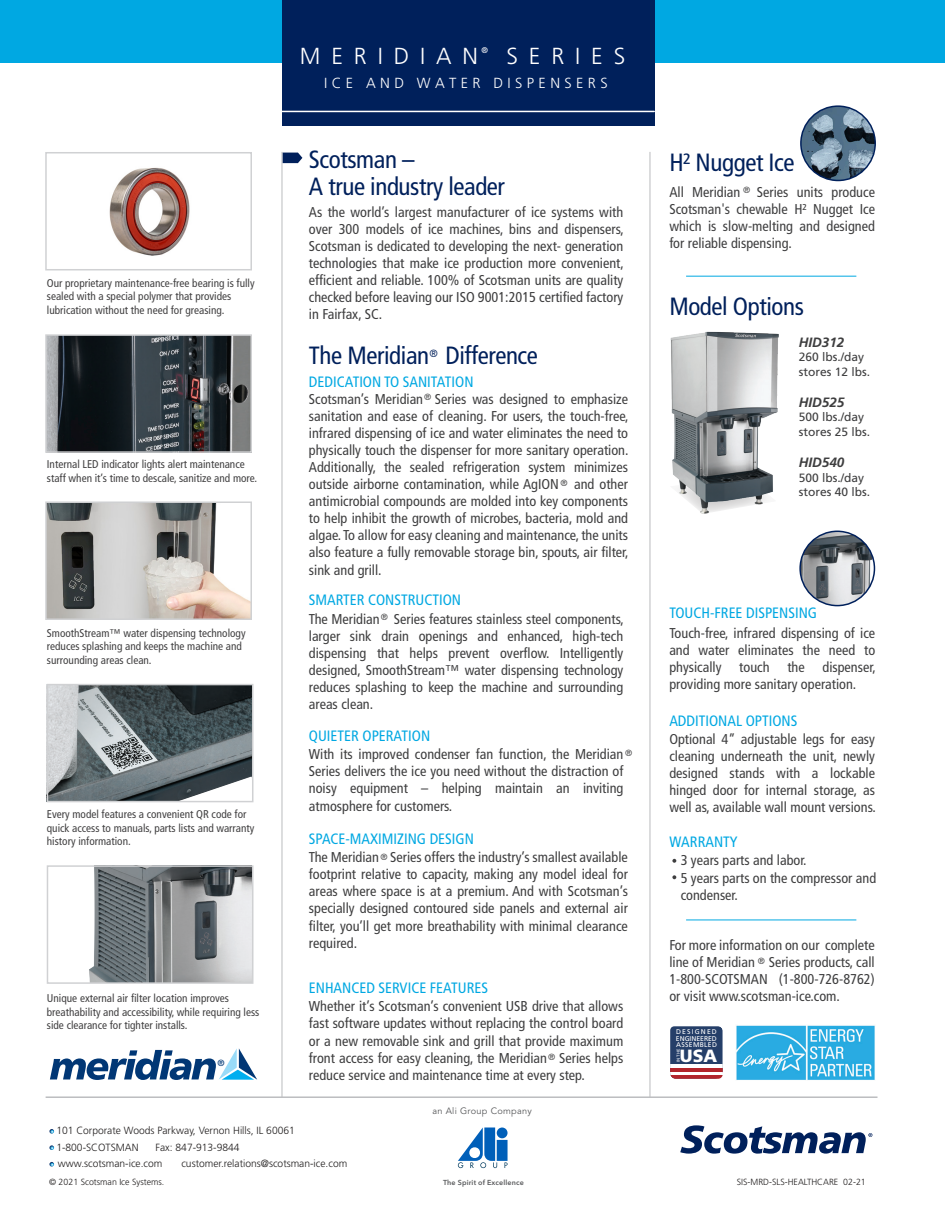
<style>
.page{position:relative;width:945px;height:1215px;background:#fff}
.page>*{position:absolute;margin:0;border:0;box-sizing:border-box;transform-origin:0 0}
.t1{font:condensed 24.9px/27px "Frutiger LT Std";letter-spacing:-.015em;color:#00205b}
.t2{font:300 23.25px "Frutiger LT Std";letter-spacing:.47em;color:#fff}
.t3{font:900 17.7px "Frutiger";color:#fff}
.t4{font:condensed 15px "Frutiger LT Std";color:#00a8e2}
.t5{font:300 14.55px "Frutiger LT Std";letter-spacing:.3em;color:#fff}
.t6{font:condensed 14.25px/17.1px "Frutiger LT Std";color:#3e3e3f;text-align:justify}
.t7{font:italic 700 13.5px "Frutiger LT Std";color:#3e3e3f}
.t8{font:12px/14.4px "Frutiger LT Std";color:#3e3e3f}
.t9{font:condensed 11.25px/13.5px "Frutiger LT Std";color:#414041}
.t10{font:300 10.5px "Frutiger LT Std";color:#211e1e}
.t11{font:condensed 10.5px "Frutiger LT Std";color:#00205b}
.t12{font:9.15px "Avenir LT Std";letter-spacing:.03em;color:#58595b}
.t13{font:300 9px "Frutiger LT Std";color:#211e1e}
.t14{font:condensed 9px "Frutiger LT Std";color:#3e3e3f}
.t15{font:9px "Frutiger";color:#013775}
.t16{font:8.25px "Frutiger";color:#fff}
.t17{font:600 7.2px "Avenir Next LT Pro";letter-spacing:.02em;color:#58595b}
.t18{font:6.9px/6.4px "Frutiger";letter-spacing:.04em;color:#fff;text-align:justify}
.t19{font:4.35px "Frutiger";color:#fff}
</style>
<div class="page">
<div style="left:0;top:0;width:945px;height:63px;background:#00a8e2"></div>
<div style="left:282px;top:0;width:372px;height:126px;background:#00205b"></div>
<hr style="left:282px;top:111px;width:372px;height:1px;background:#fff">
<hr style="left:281px;top:152px;width:2px;height:945px;background:#d1d2d4">
<hr style="left:649px;top:152px;width:2px;height:945px;background:#d1d2d4">
<svg style="left:283px;top:153px;width:19px;height:10px"></svg>
<hr style="left:46px;top:1096px;width:832px;height:2px;background:#bcbdc0">
<hr style="left:686px;top:920px;width:170px;height:1px;background:#00a8e2">
<hr style="left:686px;top:276px;width:170px;height:1px;background:#00a8e2">
<img style="left:801px;top:106px;width:74px;height:74px;border-radius:37px">
<div style="left:800px;top:105px;width:76px;height:76px;border:2px solid #00205b;border-radius:50%"></div>
<img style="left:800px;top:531px;width:74px;height:75px;border-radius:37px">
<div style="left:799px;top:531px;width:76px;height:75px;border:2px solid #00205b;border-radius:50%"></div>
<svg style="left:672px;top:859px;width:4px;height:4px"></svg>
<svg style="left:672px;top:875px;width:4px;height:4px"></svg>
<img style="left:670px;top:331px;width:109px;height:183px">
<svg style="left:50px;top:1048px;width:207px;height:32px"></svg>
<img style="left:109px;top:167px;width:81px;height:89px">
<svg style="left:49px;top:1129px;width:5px;height:5px"></svg>
<svg style="left:49px;top:1145px;width:5px;height:5px"></svg>
<svg style="left:49px;top:1162px;width:5px;height:5px"></svg>
<svg style="left:680px;top:1125px;width:192px;height:29px"></svg>
<div style="left:497px;top:1128px;width:11px;height:10px;background:#005fb9;border-radius:50%"></div>
<div style="left:497px;top:1140px;width:11px;height:21px;background:#005fb9"></div>
<svg style="left:458px;top:1128px;width:39px;height:40px"></svg>
<svg style="left:505px;top:1162px;width:3px;height:6px"></svg>
<img style="left:48px;top:337px;width:201px;height:113px">
<img style="left:48px;top:504px;width:201px;height:113px">
<img style="left:50px;top:687px;width:200px;height:112px">
<svg style="left:172px;top:777px;width:78px;height:22px"></svg>
<img style="left:89px;top:868px;width:161px;height:113px">
<div style="left:45px;top:152px;width:207px;height:118px;border:2px solid #d0d1d3"></div>
<div style="left:45px;top:334px;width:207px;height:119px;border:2px solid #d0d1d3"></div>
<div style="left:45px;top:501px;width:207px;height:119px;border:2px solid #d0d1d3"></div>
<div style="left:47px;top:684px;width:206px;height:118px;border:2px solid #d0d1d3"></div>
<div style="left:47px;top:865px;width:206px;height:119px;border:2px solid #d0d1d3"></div>
<div style="left:670px;top:1026px;width:53px;height:38px;background:#253f69"></div>
<hr style="left:670px;top:1068px;width:53px;height:4px;background:#b2252c">
<svg style="left:670px;top:1075px;width:53px;height:4px"></svg>
<img style="left:736px;top:1025px;width:139px;height:55px">
<p class="t16" style="left:481px;top:46px;width:8px">®</p>
<h2 class="t2" style="left:300px;top:43px;width:327px">MERIDIAN SERIES</h2>
<p class="t5" style="left:324px;top:74px;width:285px">ICE AND WATER DISPENSERS</p>
<p class="t9" style="left:47px;top:276px;width:209px">Our proprietary maintenance-free bearing is fully sealed with a special polymer that provides lubrication without the need for greasing.</p>
<p class="t9" style="left:47px;top:458px;width:212px">Internal LED indicator lights alert maintenance staff when it’s time to descale, sanitize and more.</p>
<p class="t9" style="left:47px;top:626px;width:200px">SmoothStream™ water dispensing technology reduces splashing and keeps the machine and surrounding areas clean.</p>
<p class="t9" style="left:47px;top:808px;width:209px">Every model features a convenient QR code for quick access to manuals, parts lists and warranty history information.</p>
<p class="t9" style="left:47px;top:992px;width:214px">Unique external air filter location improves breathability and accessibility, while requiring less side clearance for tighter installs.</p>
<p class="t15" style="left:218px;top:1057px;width:9px">®</p>
<p class="t10" style="left:56px;top:1124px;width:240px">101 Corporate Woods Parkway, Vernon Hills, IL 60061</p>
<p class="t10" style="left:56px;top:1142px;width:84px">1-800-SCOTSMAN</p>
<p class="t10" style="left:156px;top:1142px;width:86px">Fax: 847-913-9844</p>
<h1 class="t1" style="left:309px;top:146px;width:198px">Scotsman –<br>A true industry leader</h1>
<p class="t6" style="left:309px;top:203px;width:317px">As the world’s largest manufacturer of ice systems with over 300 models of ice machines, bins and dispensers, Scotsman is dedicated to developing the next- generation technologies that make ice production more convenient, efficient and reliable. 100% of Scotsman units are quality checked before leaving our ISO 9001:2015 certified factory in Fairfax, SC.</p>
<h1 class="t1" style="left:309px;top:342px;width:231px">The Meridian Difference</h1>
<p class="t6" style="left:309px;top:390px;width:321px">Scotsman’s Meridian Series was designed to emphasize sanitation and ease of cleaning. For users, the touch-free, infrared dispensing of ice and water eliminates the need to physically touch the dispenser for more sanitary operation.<br>Additionally, the sealed refrigeration system minimizes outside airborne contamination, while AgION and other antimicrobial compounds are molded into key components to help inhibit the growth of microbes, bacteria, mold and algae. To allow for easy cleaning and maintenance, the units also feature a fully removable storage bin, spouts, air filter, sink and grill.</p>
<p class="t11" style="left:430px;top:347px;width:10px">®</p>
<p class="t4" style="left:309px;top:373px;width:166px">DEDICATION TO SANITATION</p>
<p class="t14" style="left:424px;top:392px;width:9px">®</p>
<p class="t14" style="left:560px;top:477px;width:9px">®</p>
<p class="t4" style="left:309px;top:591px;width:154px">SMARTER CONSTRUCTION</p>
<p class="t6" style="left:309px;top:610px;width:316px">The Meridian Series features stainless steel components, larger sink drain openings and enhanced, high-tech dispensing that helps prevent overflow. Intelligently designed, SmoothStream™ water dispensing technology reduces splashing to keep the machine and surrounding areas clean.</p>
<p class="t14" style="left:381px;top:612px;width:9px">®</p>
<p class="t4" style="left:309px;top:727px;width:123px">QUIETER OPERATION</p>
<p class="t6" style="left:309px;top:746px;width:316px">With its improved condenser fan function, the Meridian Series delivers the ice you need without the distraction of noisy equipment – helping maintain an inviting atmosphere for customers.</p>
<p class="t14" style="left:625px;top:747px;width:9px">®</p>
<p class="t4" style="left:309px;top:830px;width:166px">SPACE-MAXIMIZING DESIGN</p>
<p class="t6" style="left:309px;top:849px;width:321px">The Meridian Series offers the industry’s smallest available footprint relative to capacity, making any model ideal for areas where space is at a premium. And with Scotsman’s specially designed contoured side panels and external air filter, you’ll get more breathability with minimal clearance required.</p>
<p class="t14" style="left:381px;top:851px;width:9px">®</p>
<p class="t4" style="left:309px;top:979px;width:181px">ENHANCED SERVICE FEATURES</p>
<p class="t6" style="left:309px;top:998px;width:316px">Whether it’s Scotsman’s convenient USB drive that allows fast software updates without replacing the control board or a new removable sink and grill that provide maximum front access for easy cleaning, the Meridian Series helps reduce service and maintenance time at every step.</p>
<p class="t14" style="left:548px;top:1051px;width:9px">®</p>
<p class="t12" style="left:432px;top:1105px;width:101px">an Ali Group Company</p>
<p class="t10" style="left:58px;top:1157px;width:106px">www.scotsman-ice.com</p>
<p class="t10" style="left:181px;top:1157px;width:167px">customer.relations@scotsman-ice.com</p>
<h1 class="t1" style="left:669px;top:149px;width:127px">H² Nugget Ice</h1>
<p class="t6" style="left:669px;top:184px;width:207px">All Meridian Series units produce Scotsman's chewable H² Nugget Ice which is slow-melting and designed for reliable dispensing.</p>
<p class="t14" style="left:743px;top:185px;width:9px">®</p>
<h1 class="t1" style="left:669px;top:293px;width:136px">Model Options</h1>
<p class="t7" style="left:799px;top:334px;width:47px">HID312</p>
<p class="t8" style="left:799px;top:350px;width:73px">260 lbs./day stores 12 lbs.</p>
<p class="t7" style="left:799px;top:394px;width:47px">HID525</p>
<p class="t8" style="left:799px;top:410px;width:73px">500 lbs./day stores 25 lbs.</p>
<p class="t7" style="left:799px;top:455px;width:47px">HID540</p>
<p class="t8" style="left:799px;top:470px;width:73px">500 lbs./day stores 40 lbs.</p>
<p class="t4" style="left:669px;top:604px;width:149px">TOUCH-FREE DISPENSING</p>
<p class="t6" style="left:669px;top:625px;width:208px">Touch-free, infrared dispensing of ice and water eliminates the need to physically touch the dispenser, providing more sanitary operation.</p>
<p class="t4" style="left:669px;top:712px;width:130px">ADDITIONAL OPTIONS</p>
<p class="t6" style="left:669px;top:731px;width:208px">Optional 4” adjustable legs for easy cleaning underneath the unit, newly designed stands with a lockable hinged door for internal storage, as well as, available wall mount versions.</p>
<p class="t4" style="left:669px;top:833px;width:70px">WARRANTY</p>
<p class="t6" style="left:681px;top:852px;width:197px;text-align:left">3 years parts and labor.<br>5 years parts on the compressor and condenser.</p>
<p class="t6" style="left:669px;top:936px;width:207px">For more information on our complete line of Meridian Series products, call 1-800-SCOTSMAN (1-800-726-8762) or visit www.scotsman-ice.com.</p>
<p class="t14" style="left:758px;top:955px;width:9px">®</p>
<p class="t18" style="left:676px;top:1029px;width:43px">DESIGNED ENGINEERED ASSEMBLED</p>
<p class="t19" style="left:676px;top:1062px;width:14px;rotate:-90deg">IN THE</p>
<p class="t3" style="left:680px;top:1045px;width:39px">USA</p>
<p class="t13" style="left:49px;top:1177px;width:117px">© 2021 Scotsman Ice Systems.</p>
<p class="t17" style="left:443px;top:1178px;width:82px">The Spirit of Excellence</p>
<p class="t13" style="left:737px;top:1177px;width:130px">SIS-MRD-SLS-HEALTHCARE 02-21</p>
</div>
